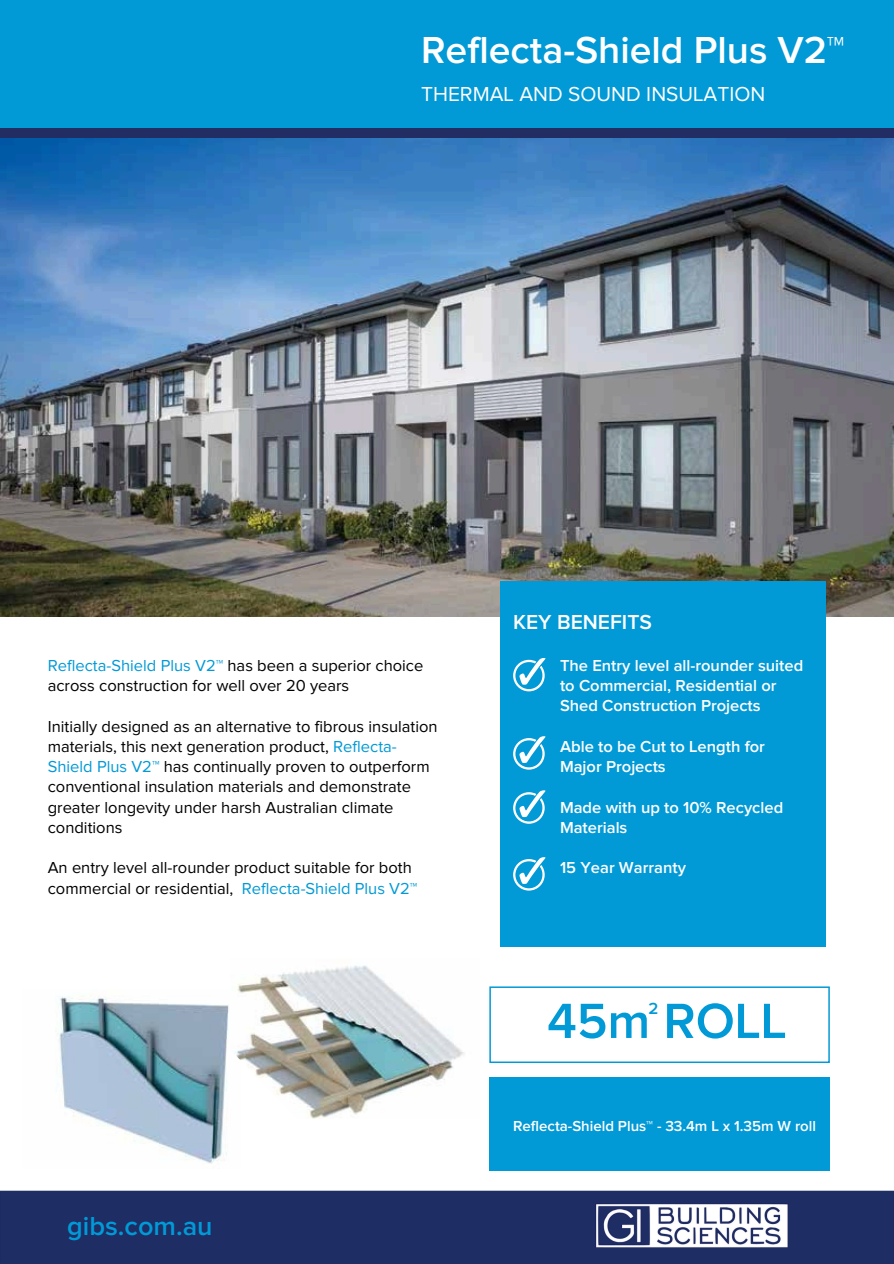
<style>
.page{position:relative;width:894px;height:1264px;background:#fff}
.page>*{position:absolute;margin:0;border:0;box-sizing:border-box;transform-origin:0 0}
.t1{font:600 51.15px "Proxima Nova";color:#0199d6}
.t2{font:600 39px "Proxima Nova";color:#fff}
.t3{font:600 27px "Proxima Nova";color:#0199d6}
.t4{font:21px "Proxima Nova";color:#fff}
.t5{font:600 21px "Proxima Nova";color:#fff}
.t6{font:600 16.65px "Proxima Nova";color:#0199d6}
.t7{font:16.5px/20.2px "Proxima Nova";color:#000}
.t8{font:600 16.5px/20.2px "Proxima Nova";color:#fff}
.t9{font:16.5px "Proxima Nova";color:#0199d6}
.t10{font:600 15px "Proxima Nova";color:#fff}
.s1{color:#0199d6}
</style>
<div class="page">
<img style="left:0;top:137px;width:893px;height:480px">
<div style="left:0;top:120px;width:893px;height:17px;background:#222d64"></div>
<div style="left:0;top:0;width:893px;height:128px;background:#0199d6"></div>
<div style="left:489px;top:1077px;width:340px;height:93px;background:#0199d6"></div>
<svg style="left:489px;top:986px;width:340px;height:77px"></svg>
<img style="left:0;top:1190px;width:893px;height:73px">
<img style="left:59px;top:996px;width:170px;height:168px">
<img style="left:234px;top:965px;width:230px;height:153px">
<div style="left:499px;top:581px;width:326px;height:365px;background:#0199d6"></div>
<svg style="left:513px;top:658px;width:32px;height:33px"></svg>
<svg style="left:513px;top:736px;width:32px;height:33px"></svg>
<svg style="left:513px;top:790px;width:32px;height:33px"></svg>
<svg style="left:513px;top:857px;width:32px;height:33px"></svg>
<p class="t2" style="left:421px;top:33px;width:425px">Reflecta-Shield Plus V2™</p>
<p class="t4" style="left:421px;top:84px;width:346px">THERMAL AND SOUND INSULATION</p>
<p class="t7" style="left:48px;top:656px;width:377px"><span class="s1">Reflecta-Shield Plus V2™</span> has been a superior choice across construction for well over 20 years</p>
<p class="t7" style="left:48px;top:716px;width:391px">Initially designed as an alternative to fibrous insulation</p>
<p class="t7" style="left:48px;top:737px;width:350px">materials, this next generation product, <span class="s1">Reflecta-</span></p>
<p class="t7" style="left:48px;top:757px;width:383px"><span class="s1">Shield Plus V2™</span> has continually proven to outperform conventional insulation materials and demonstrate greater longevity under harsh Australian climate conditions</p>
<h5 class="t7" style="left:48px;top:858px;width:365px">An entry level all-rounder product suitable for both commercial or residential,</h5>
<h5 class="t9" style="left:242px;top:880px;width:177px">Reflecta-Shield Plus V2™</h5>
<p class="t3" style="left:67px;top:1213px;width:147px">gibs.com.au</p>
<p class="t5" style="left:513px;top:612px;width:140px">KEY BENEFITS</p>
<h5 class="t8" style="left:560px;top:656px;width:245px">The Entry level all-rounder suited to Commercial, Residential or<br>Shed Construction Projects</h5>
<h5 class="t8" style="left:560px;top:737px;width:206px">Able to be Cut to Length for<br>Major Projects</h5>
<p class="t8" style="left:560px;top:797px;width:225px">Made with up to 10% Recycled<br>Materials</p>
<p class="t8" style="left:560px;top:858px;width:127px">15 Year Warranty</p>
<h1 class="t6" style="left:648px;top:1000px;width:11px">2</h1>
<p class="t1" style="left:547px;top:997px;width:241px">45m ROLL</p>
<p class="t10" style="left:513px;top:1119px;width:304px">Reflecta-Shield Plus™ - 33.4m L x 1.35m W roll</p>
</div>
